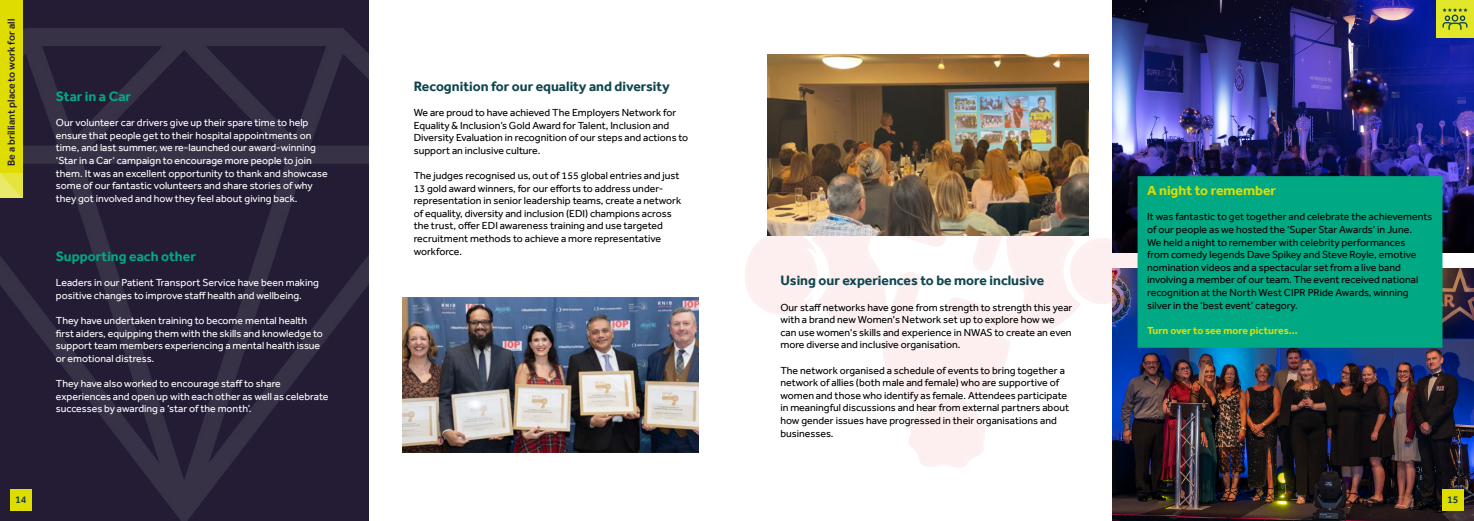
<style>
.page{position:relative;width:1474px;height:521px;background:#fff}
.page>*{position:absolute;margin:0;border:0;box-sizing:border-box;transform-origin:0 0}
.t1{font:700 14px "Effra";color:#0e454f}
.t2{font:700 14px "Effra";color:#00a984}
.t3{font:700 14px "Effra";color:#dedc00}
.t4{font:10.5px/12.6px "Effra";color:#000}
.t5{font:10.5px/12.6px "Effra";color:#fff}
.t6{font:500 10.5px "Effra";color:#231c34}
.t7{font:700 10.5px "Effra";color:#dedc00}
.t8{font:500 10.5px "Effra";color:#0e454f}
</style>
<div class="page">
<img style="left:0;top:0;width:368px;height:521px">
<img style="left:403px;top:298px;width:295px;height:155px">
<img style="left:745px;top:71px;width:392px;height:396px">
<img style="left:767px;top:55px;width:321px;height:181px">
<img style="left:1112px;top:0;width:361px;height:253px">
<img style="left:1112px;top:268px;width:361px;height:253px">
<div style="left:1142px;top:181px;width:295px;height:162px;background:#00a984"></div>
<div style="left:1137px;top:176px;width:305px;height:172px;border:10px solid #00a984"></div>
<div style="left:0;top:0;width:22px;height:198px;background:#dedc00"></div>
<svg style="left:0;top:173px;width:22px;height:25px"></svg>
<div style="left:1442px;top:489px;width:21px;height:21px;background:#dedc00"></div>
<div style="left:10px;top:489px;width:22px;height:21px;background:#dedc00"></div>
<img style="left:1436px;top:0;width:37px;height:37px">
<p class="t6" style="left:5px;top:166px;width:148px;rotate:-90deg">Be a brilliant place to work for all</p>
<h1 class="t2" style="left:56px;top:88px;width:77px">Star in a Car</h1>
<p class="t5" style="left:56px;top:116px;width:273px">Our volunteer car drivers give up their spare time to help ensure that people get to their hospital appointments on time, and last summer, we re-launched our award-winning ‘Star in a Car’ campaign to encourage more people to join them. It was an excellent opportunity to thank and showcase some of our fantastic volunteers and share stories of why they got involved and how they feel about giving back.</p>
<h1 class="t2" style="left:56px;top:248px;width:141px">Supporting each other</h1>
<p class="t5" style="left:56px;top:276px;width:264px">Leaders in our Patient Transport Service have been making positive changes to improve staff health and wellbeing.</p>
<p class="t5" style="left:56px;top:314px;width:268px">They have undertaken training to become mental health first aiders, equipping them with the skills and knowledge to support team members experiencing a mental health issue or emotional distress.</p>
<p class="t5" style="left:56px;top:377px;width:274px">They have also worked to encourage staff to share experiences and open up with each other as well as celebrate successes by awarding a ‘star of the month’.</p>
<h1 class="t1" style="left:414px;top:78px;width:257px">Recognition for our equality and diversity</h1>
<p class="t4" style="left:414px;top:106px;width:276px">We are proud to have achieved The Employers Network for Equality &amp; Inclusion’s Gold Award for Talent, Inclusion and Diversity Evaluation in recognition of our steps and actions to support an inclusive culture.</p>
<p class="t4" style="left:414px;top:169px;width:269px">The judges recognised us, out of 155 global entries and just 13 gold award winners, for our efforts to address under&shy;representation in senior leadership teams, create a network of equality, diversity and inclusion (EDI) champions across the trust, offer EDI awareness training and use targeted recruitment methods to achieve a more representative workforce.</p>
<h1 class="t1" style="left:780px;top:272px;width:265px">Using our experiences to be more inclusive</h1>
<p class="t4" style="left:780px;top:301px;width:293px">Our staff networks have gone from strength to strength this year with a brand new Women's Network set up to explore how we can use women's skills and experience in NWAS to create an even more diverse and inclusive organisation.</p>
<p class="t4" style="left:780px;top:364px;width:290px">The network organised a schedule of events to bring together a network of allies (both male and female) who are supportive of women and those who identify as female. Attendees participate in meaningful discussions and hear from external partners about how gender issues have progressed in their organisations and businesses.</p>
<h1 class="t3" style="left:1147px;top:182px;width:130px">A night to remember</h1>
<p class="t4" style="left:1147px;top:210px;width:287px">It was fantastic to get together and celebrate the achievements of our people as we hosted the ‘Super Star Awards’ in June.<br>We held a night to remember with celebrity performances<br>from comedy legends Dave Spikey and Steve Royle, emotive nomination videos and a spectacular set from a live band involving a member of our team. The event received national recognition at the North West CIPR PRide Awards, winning silver in the ‘best event’ category.</p>
<p class="t7" style="left:1147px;top:324px;width:152px">Turn over to see more pictures...</p>
<p class="t8" style="left:15px;top:493px;width:13px">14</p>
<p class="t8" style="left:1447px;top:493px;width:13px">15</p>
</div>
